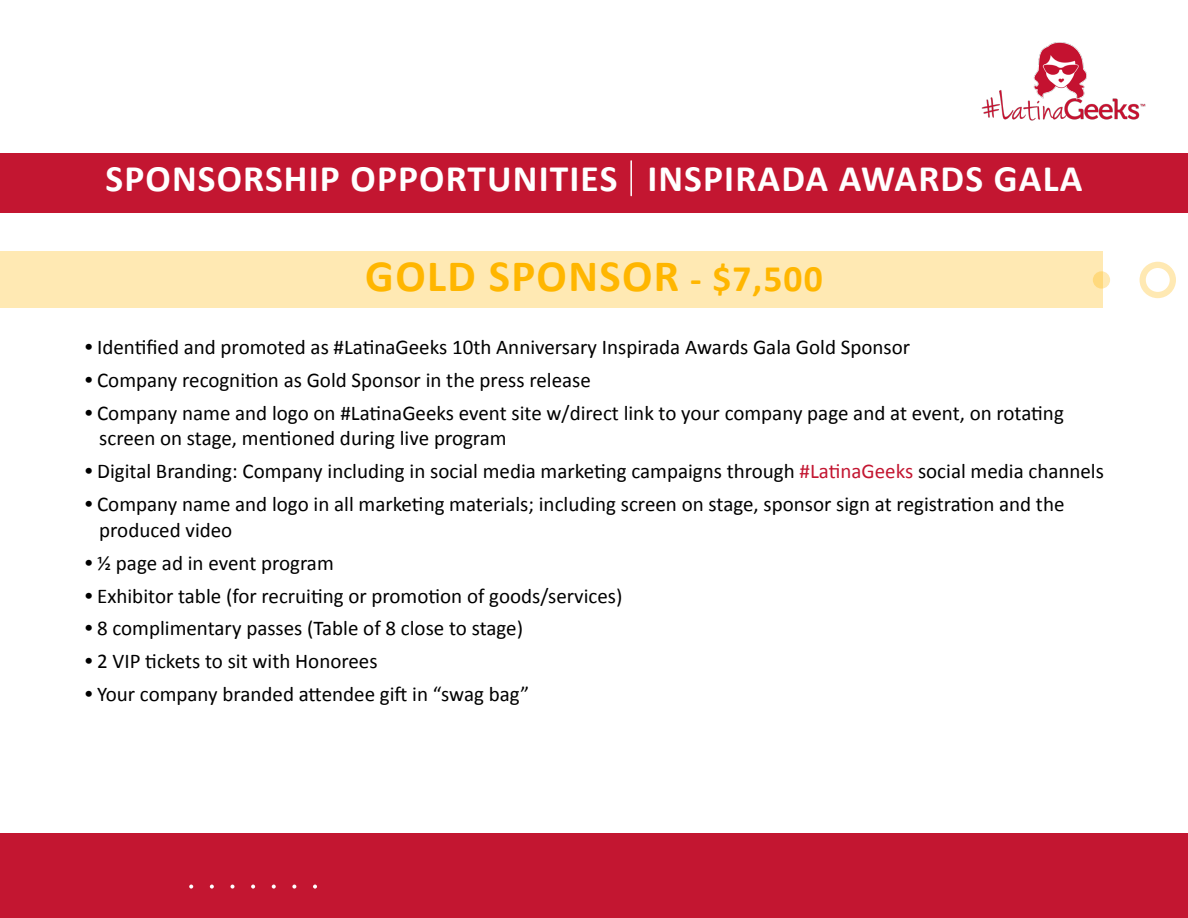
<style>
.page{position:relative;width:1188px;height:918px;background:#fff}
.page>*{position:absolute;margin:0;border:0;box-sizing:border-box;transform-origin:0 0}
.t1{font:700 45px "Calibri";letter-spacing:.03em;color:#ffb600}
.t2{font:700 37.5px "Calibri";letter-spacing:.03em;color:#fff}
.t3{font:21px/25.5px "Calibri";color:#000}
.s1{font-size:37.5px}
.s2{font-family:"Arial";font-weight:700}
.s3{color:#c31631}
</style>
<div class="page">
<img style="left:981px;top:42px;width:165px;height:79px">
<div style="left:0;top:833px;width:1188px;height:85px;background:#c31631"></div>
<svg style="left:313px;top:885px;width:4px;height:4px"></svg>
<svg style="left:292px;top:885px;width:4px;height:4px"></svg>
<svg style="left:272px;top:885px;width:4px;height:4px"></svg>
<svg style="left:251px;top:885px;width:4px;height:4px"></svg>
<svg style="left:230px;top:885px;width:5px;height:4px"></svg>
<svg style="left:210px;top:885px;width:4px;height:4px"></svg>
<svg style="left:189px;top:885px;width:4px;height:4px"></svg>
<div style="left:0;top:252px;width:1103px;height:56px;background:#ffe9b3"></div>
<svg style="left:1140px;top:262px;width:36px;height:36px"></svg>
<svg style="left:1093px;top:271px;width:17px;height:18px"></svg>
<div style="left:0;top:153px;width:1188px;height:60px;background:#c31631"></div>
<hr style="left:630px;top:161px;width:2px;height:35px;background:#fff">
<h2 class="t2" style="left:106px;top:152px;width:978px">SPONSORSHIP OPPORTUNITIES INSPIRADA AWARDS GALA</h2>
<h1 class="t1" style="left:365px;top:244px;width:459px">GOLD SPONSOR <span class="s1">- $7,500</span></h1>
<p class="t3" style="left:85px;top:333px;width:827px"><span class="s2">•</span> Identified and promoted as #LatinaGeeks 10th Anniversary Inspirada Awards Gala Gold Sponsor</p>
<p class="t3" style="left:85px;top:366px;width:507px"><span class="s2">•</span> Company recognition as Gold Sponsor in the press release</p>
<p class="t3" style="left:99px;top:399px;width:966px;text-indent:-14px"><span class="s2">•</span> Company name and logo on #LatinaGeeks event site w/direct link to your company page and at event, on rotating screen on stage, mentioned during live program</p>
<p class="t3" style="left:85px;top:458px;width:1020px"><span class="s2">•</span> Digital Branding: Company including in social media marketing campaigns through <span class="s3">#LatinaGeeks</span> social media channels</p>
<p class="t3" style="left:99px;top:491px;width:967px;text-indent:-14px"><span class="s2">•</span> Company name and logo in all marketing materials; including screen on stage, sponsor sign at registration and the produced video</p>
<p class="t3" style="left:85px;top:549px;width:250px"><span class="s2">•</span> ½ page ad in event program</p>
<p class="t3" style="left:85px;top:582px;width:539px"><span class="s2">•</span> Exhibitor table (for recruiting or promotion of goods/services)</p>
<p class="t3" style="left:85px;top:615px;width:440px"><span class="s2">•</span> 8 complimentary passes (Table of 8 close to stage)</p>
<p class="t3" style="left:85px;top:648px;width:294px"><span class="s2">•</span> 2 VIP tickets to sit with Honorees</p>
<p class="t3" style="left:85px;top:681px;width:446px"><span class="s2">•</span> Your company branded attendee gift in “swag bag”</p>
</div>
